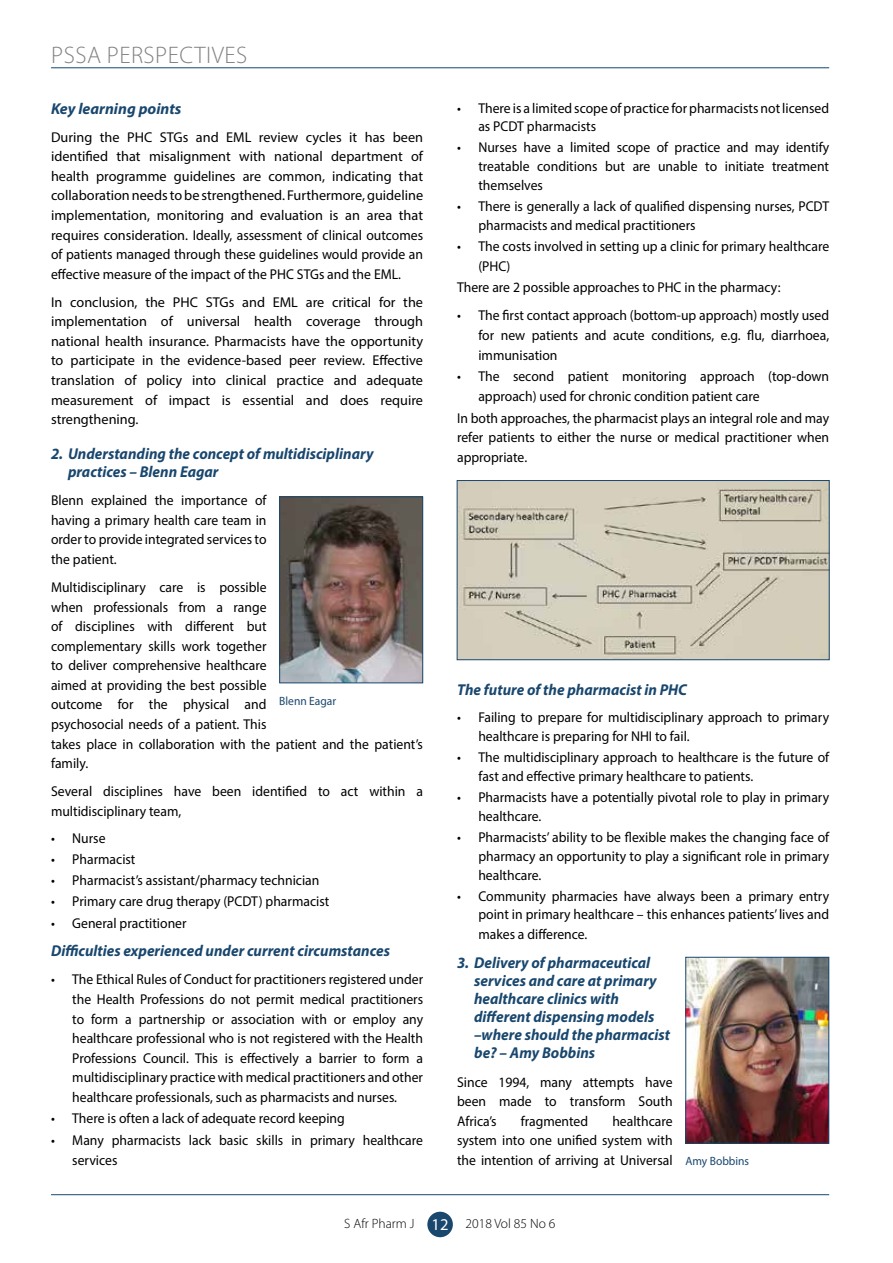
<style>
.page{position:relative;width:893px;height:1263px;background:#fff}
.page>*{position:absolute;margin:0;border:0;box-sizing:border-box;transform-origin:0 0}
.t1{font:300 24px "Myriad Pro";letter-spacing:.02em;color:#808285}
.t2{font:italic 700 15.75px/18.1px "Myriad Pro";color:#19476e;scale:.96 1}
.t3{font:italic 700 15.75px "Myriad Pro";color:#19476e}
.t4{font:14.25px/19.5px "Myriad Pro";color:#000;scale:.96 1}
.t5{font:14.25px/19.5px "Myriad Pro";color:#000;text-align:justify}
.t6{font:300 13.5px "Myriad Pro";color:#000}
.t7{font:12px "Myriad Pro";color:#19476e;scale:.96 1}
.s1{font-weight:400;font-size:16.5px;color:#fff}
</style>
<div class="page">
<hr style="left:51px;top:1194px;width:778px;height:1px;background:#19476e">
<div style="left:427px;top:1212px;width:26px;height:25px;background:#19476e;border-radius:50%"></div>
<hr style="left:51px;top:67px;width:778px;height:1px;background:#19476e">
<img style="left:281px;top:498px;width:140px;height:183px">
<div style="left:279px;top:496px;width:144px;height:187px;border:1px solid #19476e"></div>
<img style="left:687px;top:959px;width:140px;height:183px">
<div style="left:685px;top:957px;width:144px;height:187px;border:1px solid #19476e"></div>
<img style="left:459px;top:482px;width:369px;height:176px">
<div style="left:457px;top:480px;width:373px;height:180px;border:1px solid #19476e"></div>
<h1 class="t1" style="left:51px;top:41px;width:197px">PSSA PERSPECTIVES</h1>
<p class="t3" style="left:51px;top:98px;width:132px">Key learning points</p>
<p class="t5" style="left:51px;top:127px;width:374px">During the PHC STGs and EML review cycles it has been identified that misalignment with national department of health programme guidelines are common, indicating that collaboration needs to be strengthened. Furthermore, guideline implementation, monitoring and evaluation is an area that requires consideration. Ideally, assessment of clinical outcomes of patients managed through these guidelines would provide an effective measure of the impact of the PHC STGs and the EML.</p>
<p class="t5" style="left:51px;top:292px;width:374px">In conclusion, the PHC STGs and EML are critical for the implementation of universal health coverage through national health insurance. Pharmacists have the opportunity to participate in the evidence-based peer review. Effective translation of policy into clinical practice and adequate measurement of impact is essential and does require strengthening.</p>
<p class="t2" style="left:68px;top:444px;width:320px;text-indent:-17px">2. Understanding the concept of multidisciplinary practices – Blenn Eagar</p>
<p class="t4" style="left:51px;top:490px;width:226px;text-align:justify">Blenn explained the importance of having a primary health care team in order to provide integrated services to the patient.</p>
<p class="t4" style="left:51px;top:577px;width:389px">Multidisciplinary care is possible<br>when professionals from a range<br>of disciplines with different but<br>complementary skills work together<br>to deliver comprehensive healthcare<br>aimed at providing the best possible<br>outcome for the physical and<br>psychosocial needs of a patient. This<br>takes place in collaboration with the patient and the patient’s family.</p>
<p class="t4" style="left:51px;top:781px;width:389px">Several disciplines have been identified to act within a multidisciplinary team,</p>
<p class="t4" style="left:51px;top:828px;width:58px">• Nurse</p>
<p class="t4" style="left:51px;top:849px;width:89px">• Pharmacist</p>
<p class="t4" style="left:51px;top:870px;width:281px">• Pharmacist’s assistant/pharmacy technician</p>
<p class="t4" style="left:51px;top:891px;width:291px">• Primary care drug therapy (PCDT) pharmacist</p>
<p class="t4" style="left:51px;top:913px;width:143px">• General practitioner</p>
<p class="t2" style="left:51px;top:941px;width:355px">Difficulties experienced under current circumstances</p>
<p class="t4" style="left:72px;top:969px;width:367px;text-align:justify;text-indent:-21px">• The Ethical Rules of Conduct for practitioners registered under the Health Professions do not permit medical practitioners to form a partnership or association with or employ any healthcare professional who is not registered with the Health Professions Council. This is effectively a barrier to form a multidisciplinary practice with medical practitioners and other healthcare professionals, such as pharmacists and nurses.</p>
<p class="t4" style="left:51px;top:1109px;width:308px">• There is often a lack of adequate record keeping</p>
<p class="t4" style="left:72px;top:1130px;width:367px;text-indent:-21px">• Many pharmacists lack basic skills in primary healthcare services</p>
<p class="t7" style="left:279px;top:694px;width:61px">Blenn Eagar</p>
<p class="t4" style="left:478px;top:98px;width:367px;line-height:18.9px;text-indent:-21px">• There is a limited scope of practice for pharmacists not licensed as PCDT pharmacists</p>
<p class="t4" style="left:478px;top:138px;width:367px;line-height:18.9px;text-align:justify;text-indent:-21px">• Nurses have a limited scope of practice and may identify treatable conditions but are unable to initiate treatment themselves</p>
<p class="t4" style="left:478px;top:197px;width:367px;line-height:18.9px;text-indent:-21px">• There is generally a lack of qualified dispensing nurses, PCDT pharmacists and medical practitioners</p>
<p class="t4" style="left:478px;top:236px;width:367px;text-indent:-21px">• The costs involved in setting up a clinic for primary healthcare (PHC)</p>
<p class="t4" style="left:457px;top:277px;width:338px">There are 2 possible approaches to PHC in the pharmacy:</p>
<p class="t4" style="left:478px;top:305px;width:367px;text-align:justify;text-indent:-21px">• The first contact approach (bottom-up approach) mostly used for new patients and acute conditions, e.g. flu, diarrhoea, immunisation</p>
<p class="t4" style="left:478px;top:366px;width:367px;text-indent:-21px">• The second patient monitoring approach (top-down approach) used for chronic condition patient care</p>
<p class="t4" style="left:457px;top:408px;width:389px;text-align:justify">In both approaches, the pharmacist plays an integral role and may refer patients to either the nurse or medical practitioner when appropriate.</p>
<p class="t2" style="left:457px;top:680px;width:241px">The future of the pharmacist in PHC</p>
<p class="t4" style="left:478px;top:708px;width:367px;line-height:18.9px;text-indent:-21px">• Failing to prepare for multidisciplinary approach to primary healthcare is preparing for NHI to fail.</p>
<p class="t4" style="left:478px;top:748px;width:367px;line-height:18.9px;text-indent:-21px">• The multidisciplinary approach to healthcare is the future of fast and effective primary healthcare to patients.</p>
<p class="t4" style="left:478px;top:788px;width:367px;line-height:18.9px;text-indent:-21px">• Pharmacists have a potentially pivotal role to play in primary healthcare.</p>
<p class="t4" style="left:478px;top:827px;width:367px;line-height:18.9px;text-align:justify;text-indent:-21px">• Pharmacists’ ability to be flexible makes the changing face of pharmacy an opportunity to play a significant role in primary healthcare.</p>
<p class="t4" style="left:478px;top:886px;width:367px;text-align:justify;text-indent:-21px">• Community pharmacies have always been a primary entry point in primary healthcare – this enhances patients’ lives and makes a difference.</p>
<p class="t2" style="left:474px;top:953px;width:206px;text-indent:-17px">3. Delivery of pharmaceutical services and care at primary healthcare clinics with different dispensing models –where should the pharmacist be? – Amy Bobbins</p>
<p class="t4" style="left:457px;top:1072px;width:226px;text-align:justify">Since 1994, many attempts have been made to transform South Africa’s</p>
<p class="t4" style="left:521px;top:1111px;width:72px">fragmented</p>
<p class="t4" style="left:457px;top:1111px;width:226px;text-align:justify;text-indent:155px">healthcare system into one unified system with the intention of arriving at Universal</p>
<p class="t7" style="left:685px;top:1154px;width:68px">Amy Bobbins</p>
<p class="t6" style="left:344px;top:1215px;width:213px">S Afr Pharm J <span class="s1">12</span> 2018 Vol 85 No 6</p>
</div>
